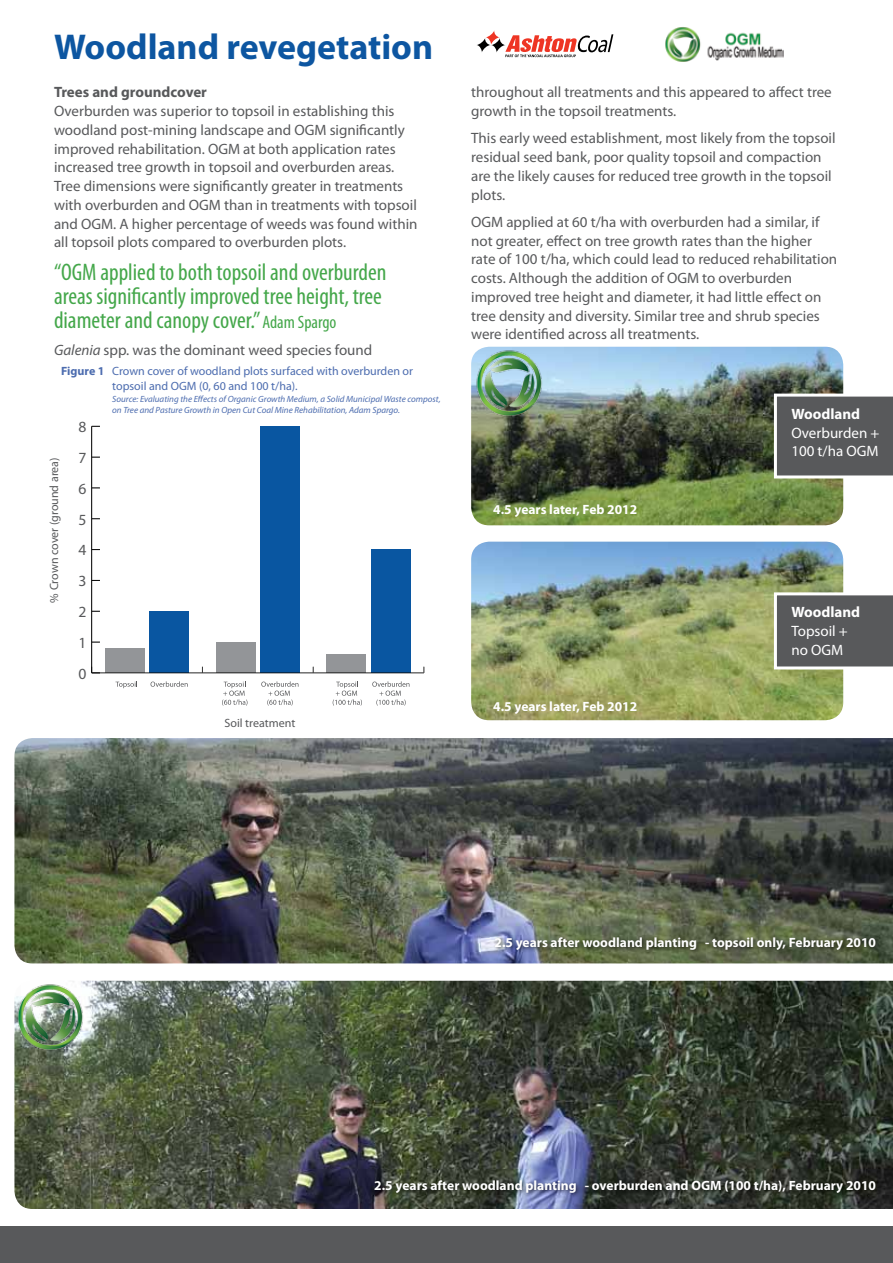
<style>
.page{position:relative;width:893px;height:1263px;background:#fff}
.page>*{position:absolute;margin:0;border:0;box-sizing:border-box;transform-origin:0 0}
.t1{font:700 36px "Myriad Pro";color:#0d56a1}
.t2{font:condensed 24px/24px "Myriad Pro";color:#44a74a}
.t3{font:15.6px "Myriad Pro";color:#58595b}
.t4{font:15px/18.8px "Myriad Pro";color:#58595b}
.t5{font:15px/18.8px "Myriad Pro";color:#fff}
.t6{font:700 15px "Myriad Pro";color:#58595b}
.t7{font:700 15px "Myriad Pro";color:#fff}
.t8{font:700 13.5px "Myriad Pro";color:#fff}
.t9{font:12px/15px "Myriad Pro";color:#4c6caf}
.t10{font:12px "Myriad Pro";color:#58595b}
.t11{font:italic 9px/10.5px "Myriad Pro";color:#4c6caf}
.s1{font-size:18px}
.s2{font-style:italic}
.s3{font-weight:700}
</style>
<div class="page">
<img style="left:665px;top:27px;width:118px;height:35px">
<svg style="left:477px;top:30px;width:136px;height:27px"></svg>
<img style="left:14px;top:981px;width:879px;height:228px">
<div style="left:149px;top:611px;width:40px;height:62px;background:#0956a1"></div>
<div style="left:260px;top:426px;width:40px;height:247px;background:#0956a1"></div>
<div style="left:371px;top:550px;width:40px;height:123px;background:#0956a1"></div>
<div style="left:105px;top:648px;width:40px;height:25px;background:#939598"></div>
<div style="left:216px;top:642px;width:40px;height:31px;background:#939598"></div>
<div style="left:326px;top:654px;width:40px;height:19px;background:#939598"></div>
<svg style="left:116px;top:681px;width:21px;height:7px"></svg>
<svg style="left:151px;top:681px;width:37px;height:6px"></svg>
<svg style="left:222px;top:681px;width:25px;height:25px"></svg>
<svg style="left:261px;top:681px;width:37px;height:25px"></svg>
<svg style="left:333px;top:681px;width:29px;height:25px"></svg>
<svg style="left:372px;top:681px;width:37px;height:25px"></svg>
<hr style="left:92px;top:672px;width:332px;height:1px;background:#000">
<hr style="left:91px;top:426px;width:1px;height:247px;background:#000">
<svg style="left:91px;top:667px;width:9px;height:6px"></svg>
<img style="left:471px;top:347px;width:372px;height:178px">
<div style="left:0;top:1226px;width:893px;height:37px;background:#58595b"></div>
<img style="left:471px;top:542px;width:372px;height:178px">
<svg style="left:774px;top:394px;width:119px;height:84px"></svg>
<svg style="left:774px;top:592px;width:119px;height:77px"></svg>
<img style="left:14px;top:738px;width:879px;height:225px">
<div style="left:492px;top:934px;width:389px;height:22px;background:#000;opacity:.75"></div>
<div style="left:372px;top:1177px;width:509px;height:22px;background:#000;opacity:.75"></div>
<img style="left:471px;top:347px;width:77px;height:75px">
<img style="left:14px;top:981px;width:76px;height:75px">
<h1 class="t1" style="left:54px;top:23px;width:381px">Woodland revegetation</h1>
<p class="t6" style="left:54px;top:83px;width:155px">Trees and groundcover</p>
<p class="t4" style="left:54px;top:101px;width:365px">Overburden was superior to topsoil in establishing this woodland post-mining landscape and OGM significantly improved rehabilitation. OGM at both application rates increased tree growth in topsoil and overburden areas.<br>Tree dimensions were significantly greater in treatments with overburden and OGM than in treatments with topsoil and OGM. A higher percentage of weeds was found within all topsoil plots compared to overburden plots.</p>
<h2 class="t2" style="left:54px;top:260px;width:334px">“OGM applied to both topsoil and overburden areas significantly improved tree height, tree diameter and canopy cover.” <span class="s1">Adam Spargo</span></h2>
<p class="t4" style="left:54px;top:340px;width:320px"><span class="s2">Galenia</span> spp. was the dominant weed species found</p>
<p class="t9" style="left:112px;top:363px;width:302px;text-indent:-51px"><span class="s3">Figure 1</span> Crown cover of woodland plots surfaced with overburden or topsoil and OGM (0, 60 and 100 t/ha).</p>
<p class="t11" style="left:112px;top:394px;width:330px">Source: Evaluating the Effects of Organic Growth Medium, a Solid Municipal Waste compost, on Tree and Pasture Growth in Open Cut Coal Mine Rehabilitation, Adam Spargo.</p>
<p class="t10" style="left:47px;top:602px;width:147px;rotate:-90deg">% Crown cover (ground area)</p>
<p class="t3" style="left:78px;top:417px;width:9px">8</p>
<p class="t3" style="left:78px;top:448px;width:9px">7</p>
<p class="t3" style="left:78px;top:479px;width:9px">6</p>
<p class="t3" style="left:78px;top:510px;width:9px">5</p>
<p class="t3" style="left:78px;top:541px;width:9px">4</p>
<p class="t3" style="left:78px;top:571px;width:9px">3</p>
<p class="t3" style="left:78px;top:602px;width:9px">2</p>
<p class="t3" style="left:78px;top:633px;width:9px">1</p>
<p class="t3" style="left:78px;top:664px;width:9px">0</p>
<p class="t10" style="left:224px;top:715px;width:72px">Soil treatment</p>
<p class="t4" style="left:471px;top:83px;width:362px">throughout all treatments and this appeared to affect tree growth in the topsoil treatments.</p>
<p class="t4" style="left:471px;top:129px;width:366px">This early weed establishment, most likely from the topsoil residual seed bank, poor quality topsoil and compaction are the likely causes for reduced tree growth in the topsoil plots.</p>
<p class="t4" style="left:471px;top:212px;width:368px">OGM applied at 60 t/ha with overburden had a similar, if not greater, effect on tree growth rates than the higher rate of 100 t/ha, which could lead to reduced rehabilitation costs. Although the addition of OGM to overburden improved tree height and diameter, it had little effect on tree density and diversity. Similar tree and shrub species were identified across all treatments.</p>
<p class="t8" style="left:493px;top:501px;width:145px">4.5 years later, Feb 2012</p>
<p class="t8" style="left:493px;top:698px;width:145px">4.5 years later, Feb 2012</p>
<p class="t7" style="left:791px;top:404px;width:70px">Woodland</p>
<p class="t5" style="left:791px;top:423px;width:90px">Overburden +<br>100 t/ha OGM</p>
<p class="t7" style="left:791px;top:603px;width:70px">Woodland</p>
<p class="t5" style="left:791px;top:621px;width:58px">Topsoil + no OGM</p>
<p class="t8" style="left:495px;top:934px;width:383px">2.5 years after woodland planting - topsoil only, February 2010</p>
<p class="t8" style="left:374px;top:1177px;width:503px">2.5 years after woodland planting - overburden and OGM (100 t/ha), February 2010</p>
</div>
